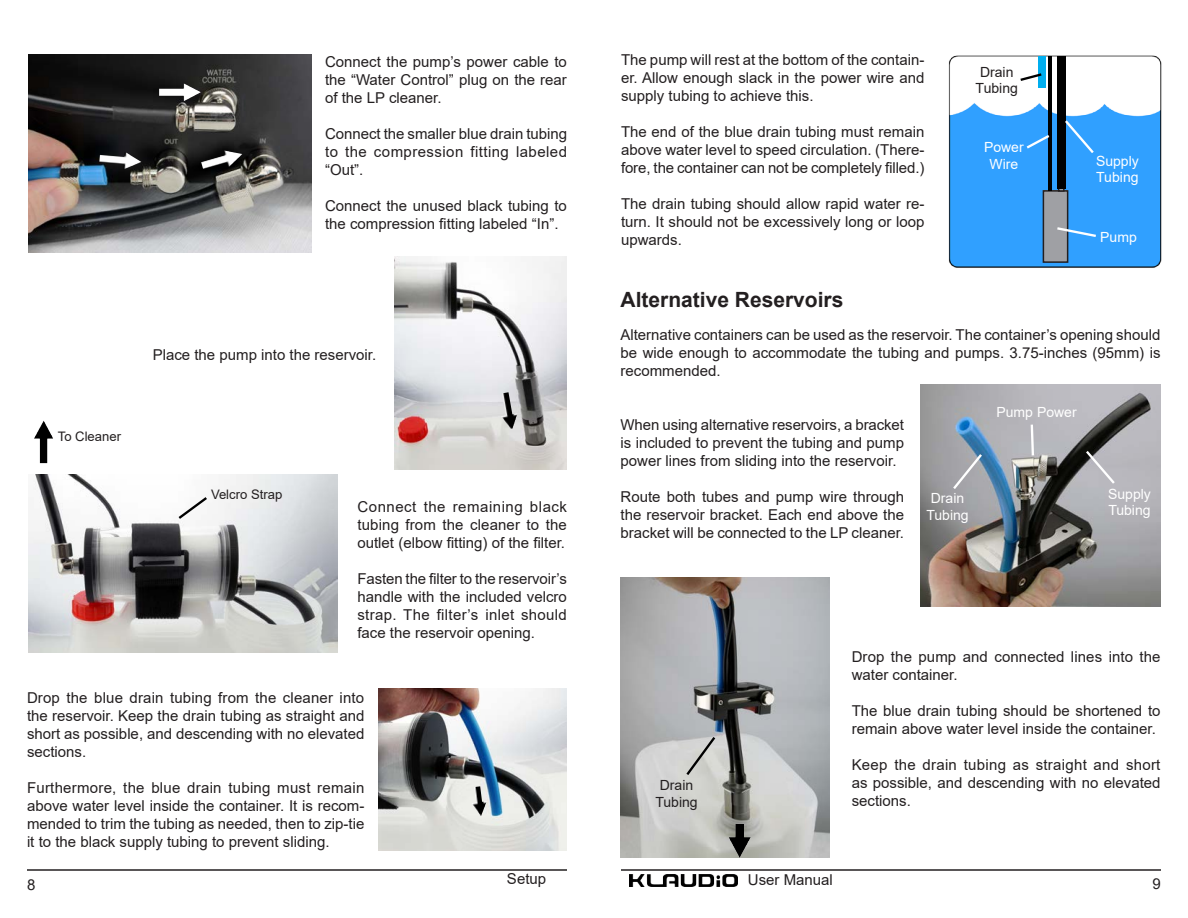
<style>
.page{position:relative;width:1188px;height:918px;background:#fff}
.page>*{position:absolute;margin:0;border:0;box-sizing:border-box;transform-origin:0 0}
.t1{font:700 21px "Arial";color:#231f20}
.t2{font:15px/18px "Arial";color:#231f20;text-align:justify}
.t3{font:13.95px/16.8px "Arial";color:#fff;text-align:center}
.t4{font:13.95px/16.8px "Arial";color:#231f20;text-align:center}
.t5{font:13.05px "Arial";color:#231f20}
</style>
<div class="page">
<hr style="left:621px;top:869px;width:540px;height:2px;background:#231f20">
<hr style="left:27px;top:869px;width:540px;height:2px;background:#231f20">
<img style="left:629px;top:874px;width:109px;height:13px">
<img style="left:921px;top:384px;width:240px;height:223px">
<svg style="left:951px;top:452px;width:33px;height:40px"></svg>
<svg style="left:1029px;top:422px;width:6px;height:36px"></svg>
<svg style="left:1084px;top:448px;width:33px;height:38px"></svg>
<img style="left:621px;top:577px;width:209px;height:281px">
<img style="left:729px;top:824px;width:22px;height:34px">
<svg style="left:684px;top:734px;width:34px;height:44px"></svg>
<img style="left:378px;top:688px;width:189px;height:162px">
<img style="left:472px;top:786px;width:15px;height:30px">
<img style="left:394px;top:257px;width:173px;height:213px">
<img style="left:501px;top:392px;width:16px;height:37px">
<img style="left:28px;top:54px;width:284px;height:198px">
<img style="left:99px;top:152px;width:42px;height:18px">
<img style="left:159px;top:83px;width:42px;height:18px">
<img style="left:201px;top:150px;width:41px;height:19px">
<img style="left:28px;top:475px;width:309px;height:178px">
<img style="left:34px;top:421px;width:19px;height:42px">
<svg style="left:176px;top:495px;width:34px;height:26px"></svg>
<img style="left:948px;top:55px;width:214px;height:213px">
<div style="left:1043px;top:191px;width:25px;height:71px;background:#9fa0a4"></div>
<div style="left:1043px;top:190px;width:25px;height:73px;border:2px solid #231f20"></div>
<div style="left:1058px;top:177px;width:7px;height:15px;border:2px solid #231f20"></div>
<hr style="left:1048px;top:56px;width:4px;height:134px;background:#000">
<div style="left:1057px;top:56px;width:9px;height:133px;background:#000"></div>
<div style="left:1038px;top:57px;width:7px;height:31px;background:#00aeef"></div>
<svg style="left:1065px;top:118px;width:31px;height:38px"></svg>
<svg style="left:1018px;top:72px;width:24px;height:11px"></svg>
<svg style="left:1024px;top:133px;width:26px;height:18px"></svg>
<svg style="left:1057px;top:226px;width:42px;height:13px"></svg>
<p class="t2" style="left:325px;top:52px;width:243px">Connect the pump’s power cable to the “Water Control” plug on the rear of the LP cleaner.</p>
<p class="t2" style="left:325px;top:124px;width:244px">Connect the smaller blue drain tubing to the compression fitting labeled “Out”.</p>
<p class="t2" style="left:325px;top:196px;width:243px">Connect the unused black tubing to the compression fitting labeled “In”.</p>
<p class="t5" style="left:58px;top:427px;width:65px">To Cleaner</p>
<p class="t2" style="left:153px;top:346px;width:225px">Place the pump into the reservoir.</p>
<p class="t5" style="left:211px;top:485px;width:73px">Velcro Strap</p>
<p class="t2" style="left:357px;top:498px;width:211px">Connect the remaining black tubing from the cleaner to the outlet (elbow fitting) of the filter.</p>
<p class="t2" style="left:357px;top:570px;width:211px">Fasten the filter to the reservoir’s handle with the included velcro strap. The filter’s inlet should face the reservoir opening.</p>
<p class="t2" style="left:27px;top:689px;width:339px">Drop the blue drain tubing from the cleaner into the reservoir. Keep the drain tubing as straight and short as possible, and descending with no elevated sections.</p>
<p class="t2" style="left:27px;top:779px;width:339px">Furthermore, the blue drain tubing must remain above water level inside the container. It is recom&shy;mended to trim the tubing as needed, then to zip-tie it to the black supply tubing to prevent sliding.</p>
<p class="t2" style="left:621px;top:51px;width:305px">The pump will rest at the bottom of the contain&shy;er. Allow enough slack in the power wire and supply tubing to achieve this.</p>
<p class="t2" style="left:621px;top:123px;width:305px">The end of the blue drain tubing must remain above water level to speed circulation. (There&shy;fore, the container can not be completely filled.)</p>
<p class="t2" style="left:621px;top:195px;width:305px">The drain tubing should allow rapid water re&shy;turn. It should not be excessively long or loop upwards.</p>
<h1 class="t1" style="left:621px;top:285px;width:224px">Alternative Reservoirs</h1>
<p class="t4" style="left:976px;top:63px;width:44px">Drain<br>Tubing</p>
<p class="t3" style="left:984px;top:139px;width:41px">Power<br>Wire</p>
<p class="t3" style="left:1096px;top:152px;width:44px;text-align:left">Supply<br>Tubing</p>
<p class="t3" style="left:1100px;top:229px;width:38px">Pump</p>
<p class="t2" style="left:621px;top:325px;width:541px">Alternative containers can be used as the reservoir. The container’s opening should be wide enough to accommodate the tubing and pumps. 3.75-inches (95mm) is recommended.</p>
<p class="t2" style="left:621px;top:415px;width:285px">When using alternative reservoirs, a bracket is included to prevent the tubing and pump power lines from sliding into the reservoir.</p>
<p class="t2" style="left:621px;top:487px;width:285px">Route both tubes and pump wire through the reservoir bracket. Each end above the bracket will be connected to the LP cleaner.</p>
<p class="t3" style="left:926px;top:490px;width:44px">Drain<br>Tubing</p>
<p class="t3" style="left:997px;top:404px;width:82px">Pump Power</p>
<p class="t3" style="left:1108px;top:485px;width:44px;text-align:left">Supply<br>Tubing</p>
<p class="t4" style="left:655px;top:777px;width:44px">Drain<br>Tubing</p>
<p class="t2" style="left:852px;top:647px;width:310px">Drop the pump and connected lines into the water container.</p>
<p class="t2" style="left:852px;top:701px;width:310px">The blue drain tubing should be shortened to remain above water level inside the container.</p>
<p class="t2" style="left:852px;top:755px;width:310px">Keep the drain tubing as straight and short as possible, and descending with no elevated sections.</p>
<p class="t2" style="left:27px;top:876px;width:10px">8</p>
<p class="t2" style="left:507px;top:870px;width:41px">Setup</p>
<p class="t2" style="left:748px;top:871px;width:87px">User Manual</p>
<p class="t2" style="left:1153px;top:874px;width:10px">9</p>
</div>
